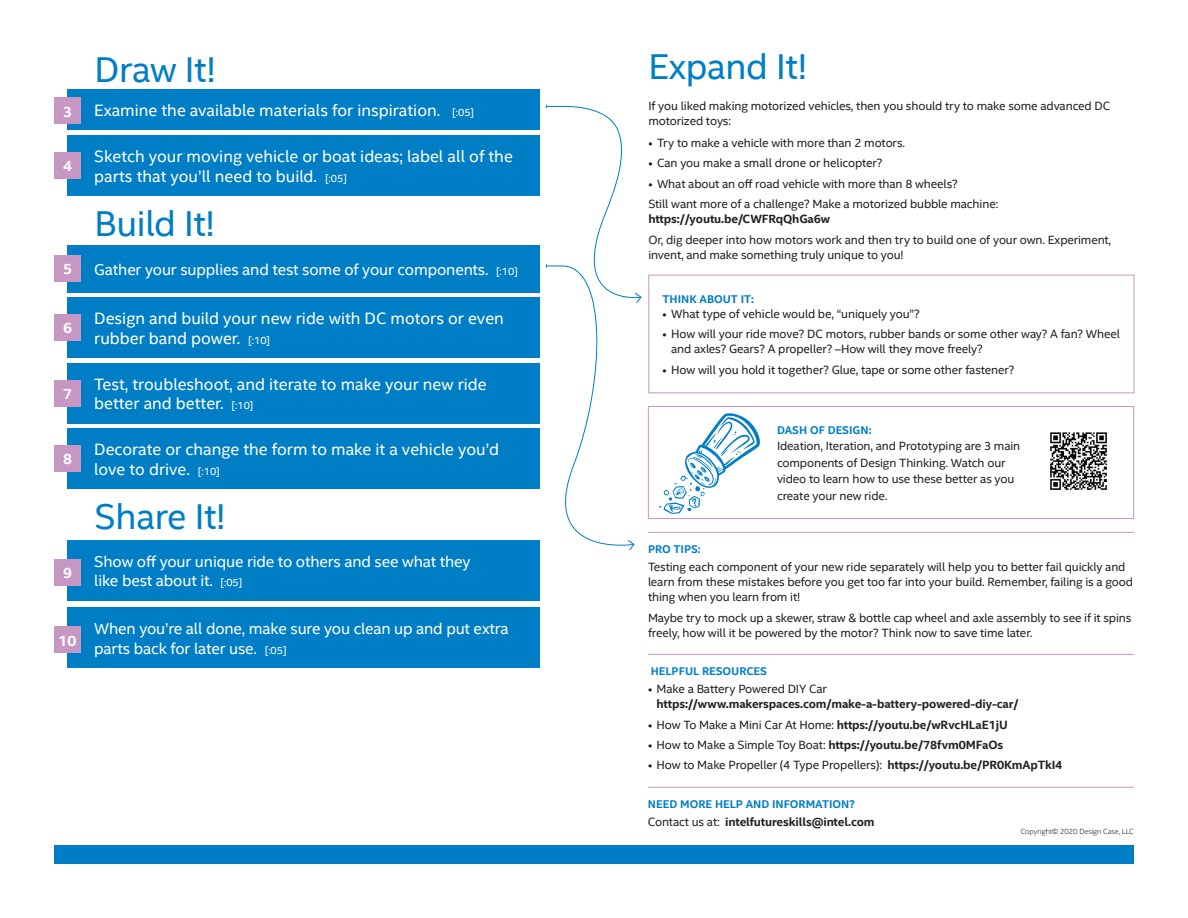
<style>
.page{position:relative;width:1188px;height:918px;background:#fff}
.page>*{position:absolute;margin:0;border:0;box-sizing:border-box;transform-origin:0 0}
.t1{font:36px "Intel Clear";letter-spacing:-.01em;color:#007ec5}
.t2{font:16.5px/19.5px "Intel Clear";color:#fff}
.t3{font:15.75px/19.5px "Intel Clear";letter-spacing:-.01em;color:#fff}
.t4{font:700 15px "Intel Clear";color:#fff}
.t5{font:12px/15px "Intel Clear";letter-spacing:-.01em;color:#231f20}
.t6{font:700 12px "Intel Clear";letter-spacing:-.01em;color:#231f20}
.t7{font:700 11.25px "Intel Clear";color:#007ec5}
.t8{font:300 7.5px "Intel Clear";letter-spacing:-.01em;color:#231f20}
.s1{font-size:10.5px}
.s2{font-weight:400}
.s3{font-weight:700}
</style>
<div class="page">
<div style="left:54px;top:845px;width:1080px;height:19px;background:#007ec5"></div>
<div style="left:67px;top:90px;width:473px;height:40px;background:#007ec5"></div>
<div style="left:67px;top:135px;width:473px;height:61px;background:#007ec5"></div>
<div style="left:67px;top:245px;width:473px;height:47px;background:#007ec5"></div>
<div style="left:67px;top:540px;width:473px;height:61px;background:#007ec5"></div>
<div style="left:67px;top:608px;width:473px;height:60px;background:#007ec5"></div>
<div style="left:67px;top:297px;width:473px;height:61px;background:#007ec5"></div>
<div style="left:67px;top:363px;width:473px;height:61px;background:#007ec5"></div>
<div style="left:67px;top:428px;width:473px;height:61px;background:#007ec5"></div>
<div style="left:54px;top:97px;width:27px;height:27px;background:#c797c4"></div>
<div style="left:54px;top:152px;width:27px;height:27px;background:#c797c4"></div>
<div style="left:54px;top:255px;width:27px;height:27px;background:#c797c4"></div>
<div style="left:54px;top:559px;width:27px;height:27px;background:#c797c4"></div>
<div style="left:54px;top:626px;width:27px;height:27px;background:#c797c4"></div>
<div style="left:54px;top:314px;width:27px;height:27px;background:#c797c4"></div>
<div style="left:54px;top:380px;width:27px;height:27px;background:#c797c4"></div>
<div style="left:54px;top:445px;width:27px;height:27px;background:#c797c4"></div>
<div style="left:648px;top:275px;width:486px;height:118px;border:1px solid #c797c4"></div>
<div style="left:648px;top:406px;width:486px;height:113px;border:1px solid #c797c4"></div>
<svg style="left:537px;top:105px;width:105px;height:446px"></svg>
<img style="left:659px;top:414px;width:100px;height:99px">
<hr style="left:648px;top:532px;width:486px;height:1px;background:#c797c4">
<hr style="left:648px;top:654px;width:486px;height:1px;background:#c797c4">
<hr style="left:648px;top:787px;width:486px;height:1px;background:#c797c4">
<img style="left:1050px;top:432px;width:57px;height:58px">
<p class="t4" style="left:63px;top:101px;width:10px">3</p>
<p class="t4" style="left:63px;top:156px;width:10px">4</p>
<p class="t4" style="left:63px;top:259px;width:10px">5</p>
<p class="t4" style="left:63px;top:318px;width:10px">6</p>
<p class="t4" style="left:63px;top:383px;width:10px">7</p>
<p class="t4" style="left:63px;top:449px;width:10px">8</p>
<p class="t4" style="left:63px;top:563px;width:10px">9</p>
<p class="t4" style="left:59px;top:630px;width:19px">10</p>
<h1 class="t1" style="left:95px;top:44px;width:123px">Draw It!</h1>
<h2 class="t2" style="left:94px;top:100px;width:381px">Examine the available materials for inspiration. <span class="s1">[:05]</span></h2>
<h2 class="t2" style="left:94px;top:146px;width:420px">Sketch your moving vehicle or boat ideas; label all of the parts that you’ll need to build. <span class="s1">[:05]</span></h2>
<h1 class="t1" style="left:95px;top:198px;width:122px">Build It!</h1>
<h3 class="t3" style="left:94px;top:259px;width:425px">Gather your supplies and test some of your components. <span class="s1">[:10]</span></h3>
<h2 class="t2" style="left:94px;top:308px;width:411px">Design and build your new ride with DC motors or even rubber band power. <span class="s1">[:10]</span></h2>
<h2 class="t2" style="left:94px;top:374px;width:394px">Test, troubleshoot, and iterate to make your new ride better and better. <span class="s1">[:10]</span></h2>
<h2 class="t2" style="left:94px;top:439px;width:406px">Decorate or change the form to make it a vehicle you’d love to drive. <span class="s1">[:10]</span></h2>
<h1 class="t1" style="left:95px;top:491px;width:133px">Share It!</h1>
<h3 class="t3" style="left:94px;top:551px;width:378px">Show off your unique ride to others and see what they like best about it. <span class="s1">[:05]</span></h3>
<h3 class="t3" style="left:94px;top:618px;width:416px">When you’re all done, make sure you clean up and put extra parts back for later use. <span class="s1">[:05]</span></h3>
<h1 class="t1" style="left:648px;top:41px;width:160px">Expand It!</h1>
<p class="t5" style="left:648px;top:98px;width:463px">If you liked making motorized vehicles, then you should try to make some advanced DC motorized toys:</p>
<p class="t5" style="left:648px;top:135px;width:258px">• Try to make a vehicle with more than 2 motors.</p>
<p class="t5" style="left:648px;top:155px;width:236px">• Can you make a small drone or helicopter?</p>
<p class="t5" style="left:648px;top:173px;width:351px;line-height:20.4px">• What about an off road vehicle with more than 8 wheels?<br>Still want more of a challenge? Make a motorized bubble machine:</p>
<p class="t6" style="left:648px;top:211px;width:183px">https://youtu.be/CWFRqQhGa6w</p>
<p class="t5" style="left:648px;top:232px;width:464px">Or, dig deeper into how motors work and then try to build one of your own. Experiment, invent, and make something truly unique to you!</p>
<p class="t7" style="left:663px;top:291px;width:93px">THINK ABOUT IT:</p>
<p class="t5" style="left:663px;top:306px;width:259px">• What type of vehicle would be, “uniquely you”?</p>
<p class="t5" style="left:671px;top:326px;width:450px;text-indent:-9px">• How will your ride move? DC motors, rubber bands or some other way? A fan? Wheel and axles? Gears? A propeller? –How will they move freely?</p>
<p class="t5" style="left:663px;top:362px;width:353px">• How will you hold it together? Glue, tape or some other fastener?</p>
<p class="t7" style="left:777px;top:422px;width:96px">DASH OF DESIGN:</p>
<p class="t5" style="left:777px;top:438px;width:245px;line-height:16.5px">Ideation, Iteration, and Prototyping are 3 main components of Design Thinking. Watch our video to learn how to use these better as you create your new ride.</p>
<p class="t7" style="left:648px;top:541px;width:54px">PRO TIPS:</p>
<p class="t5" style="left:648px;top:559px;width:487px">Testing each component of your new ride separately will help you to better fail quickly and learn from these mistakes before you get too far into your build. Remember, failing is a good thing when you learn from it!</p>
<p class="t5" style="left:648px;top:610px;width:485px">Maybe try to mock up a skewer, straw &amp; bottle cap wheel and axle assembly to see if it spins freely, how will it be powered by the motor? Think now to save time later.</p>
<p class="t7" style="left:651px;top:663px;width:118px">HELPFUL RESOURCES</p>
<p class="t5" style="left:648px;top:681px;width:181px">• Make a Battery Powered DIY Car</p>
<p class="t6" style="left:657px;top:696px;width:363px">https://www.makerspaces.com/make-a-battery-powered-diy-car/</p>
<p class="t6" style="left:648px;top:716px;width:361px"><span class="s2">• How To Make a Mini Car At Home:</span> https://youtu.be/wRvcHLaE1jU</p>
<p class="t6" style="left:648px;top:737px;width:357px"><span class="s2">• How to Make a Simple Toy Boat:</span> https://youtu.be/78fvm0MFaOs</p>
<p class="t5" style="left:648px;top:757px;width:416px">• How to Make Propeller (4 Type Propellers): <span class="s3">https://youtu.be/PR0KmApTkI4</span></p>
<p class="t7" style="left:648px;top:796px;width:208px">NEED MORE HELP AND INFORMATION?</p>
<p class="t6" style="left:648px;top:814px;width:228px"><span class="s2">Contact us at:</span> intelfutureskills@intel.com</p>
<p class="t8" style="left:1021px;top:826px;width:115px">Copyright© 2020 Design Case, LLC</p>
</div>
